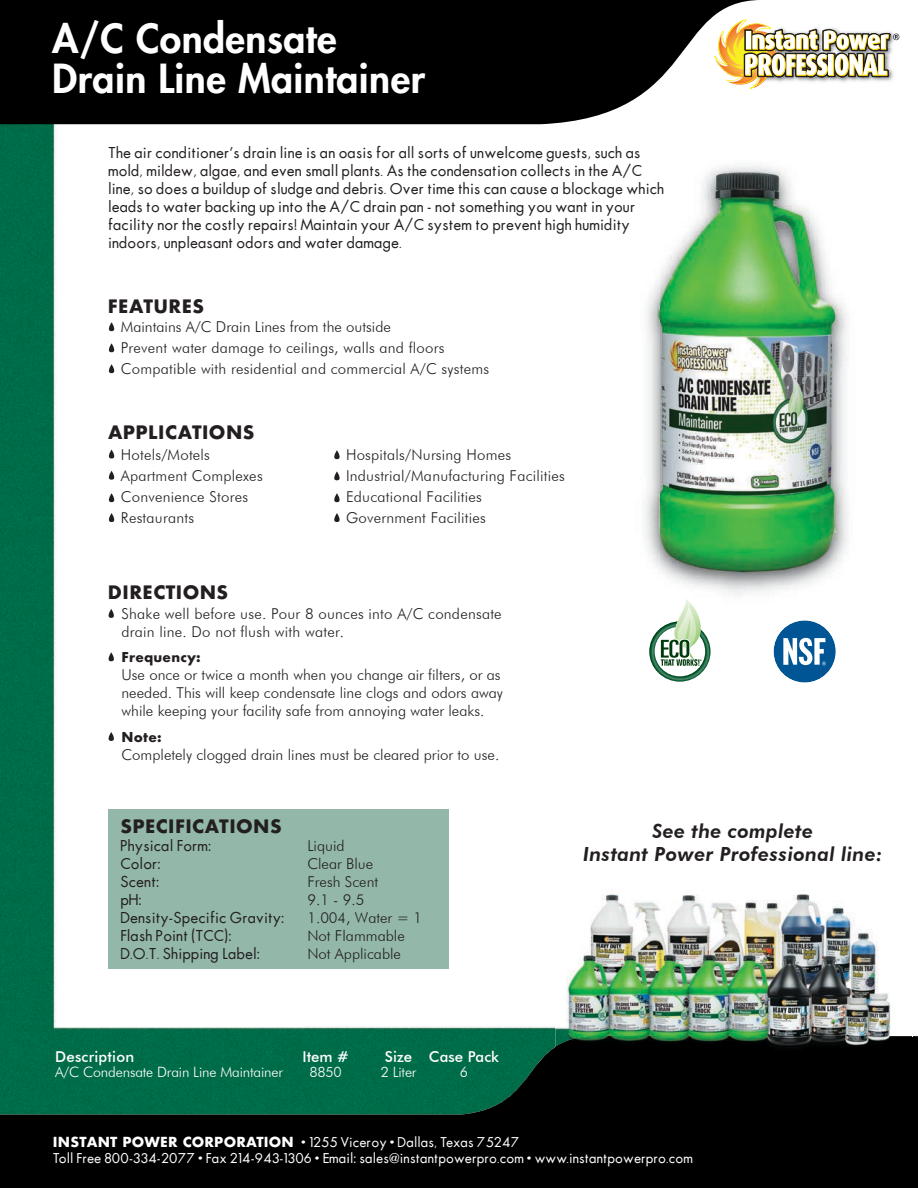
<style>
.page{position:relative;width:918px;height:1188px;background:#fff}
.page>*{position:absolute;margin:0;border:0;box-sizing:border-box;transform-origin:0 0}
.t1{font:800 39px/40.5px "Futura Std";letter-spacing:.01em;color:#fff}
.t2{font:italic 800 19.5px/23.4px "Futura BT";letter-spacing:.015em;color:#231f20;text-align:center}
.t3{font:700 18px "Futura";letter-spacing:.025em;color:#231f20}
.t4{font:300 15px/21px "Futura BT";letter-spacing:.015em;color:#231f20}
.t5{font:15px/18px "Futura";letter-spacing:.015em;color:#231f20}
.t6{font:500 15px "Futura BT";color:#fff}
.t7{font:700 15px "Futura PT";letter-spacing:.015em;color:#231f20}
.t8{font:300 14.25px "Futura BT";letter-spacing:-.01em;color:#fff}
.t9{font:13.5px/16.2px "Futura";letter-spacing:.015em;color:#fff}
.s1{font-weight:700}
</style>
<div class="page">
<img style="left:0;top:124px;width:304px;height:912px">
<img style="left:304px;top:124px;width:251px;height:912px">
<svg style="left:0;top:1036px;width:918px;height:152px;background:#002218"></svg>
<svg style="left:0;top:0;width:900px;height:124px;background:#242425"></svg>
<svg style="left:711px;top:16px;width:188px;height:76px"></svg>
<img style="left:660px;top:894px;width:231px;height:142px">
<img style="left:555px;top:894px;width:105px;height:142px">
<img style="left:555px;top:1036px;width:357px;height:27px">
<img style="left:525px;top:160px;width:324px;height:441px">
<svg style="left:106px;top:609px;width:10px;height:9px"></svg>
<svg style="left:106px;top:732px;width:10px;height:9px"></svg>
<svg style="left:106px;top:652px;width:10px;height:9px"></svg>
<svg style="left:106px;top:450px;width:11px;height:9px"></svg>
<svg style="left:332px;top:450px;width:10px;height:9px"></svg>
<svg style="left:106px;top:471px;width:11px;height:9px"></svg>
<svg style="left:106px;top:493px;width:11px;height:9px"></svg>
<svg style="left:106px;top:513px;width:11px;height:9px"></svg>
<svg style="left:332px;top:493px;width:10px;height:9px"></svg>
<svg style="left:332px;top:513px;width:10px;height:9px"></svg>
<svg style="left:332px;top:471px;width:10px;height:9px"></svg>
<svg style="left:106px;top:322px;width:11px;height:9px"></svg>
<svg style="left:106px;top:343px;width:11px;height:9px"></svg>
<svg style="left:106px;top:364px;width:11px;height:9px"></svg>
<div style="left:108px;top:809px;width:341px;height:160px;background:#93b8aa"></div>
<svg style="left:773px;top:620px;width:63px;height:63px"></svg>
<svg style="left:649px;top:598px;width:62px;height:84px"></svg>
<h1 class="t1" style="left:52px;top:18px;width:374px">A/C Condensate<br>Drain Line Maintainer</h1>
<p class="t5" style="left:108px;top:143px;width:558px">The air conditioner’s drain line is an oasis for all sorts of unwelcome guests, such as mold, mildew, algae, and even small plants. As the condensation collects in the A/C line, so does a buildup of sludge and debris. Over time this can cause a blockage which leads to water backing up into the A/C drain pan - not something you want in your facility nor the costly repairs! Maintain your A/C system to prevent high humidity indoors, unpleasant odors and water damage.</p>
<p class="t3" style="left:108px;top:293px;width:98px">FEATURES</p>
<p class="t4" style="left:121px;top:316px;width:370px">Maintains A/C Drain Lines from the outside<br>Prevent water damage to ceilings, walls and floors<br>Compatible with residential and commercial A/C systems</p>
<p class="t3" style="left:108px;top:420px;width:148px">APPLICATIONS</p>
<p class="t4" style="left:121px;top:444px;width:143px">Hotels/Motels<br>Apartment Complexes<br>Convenience Stores<br>Restaurants</p>
<p class="t3" style="left:108px;top:579px;width:122px">DIRECTIONS</p>
<p class="t4" style="left:346px;top:444px;width:220px">Hospitals/Nursing Homes<br>Industrial/Manufacturing Facilities<br>Educational Facilities<br>Government Facilities</p>
<p class="t4" style="left:122px;top:604px;width:382px;line-height:18px">Shake well before use. Pour 8 ounces into A/C condensate drain line. Do not flush with water.</p>
<p class="t7" style="left:122px;top:647px;width:81px">Frequency:</p>
<p class="t4" style="left:122px;top:666px;width:383px;line-height:18px">Use once or twice a month when you change air filters, or as needed. This will keep condensate line clogs and odors away while keeping your facility safe from annoying water leaks.</p>
<p class="t7" style="left:122px;top:727px;width:42px">Note:</p>
<p class="t4" style="left:122px;top:744px;width:379px">Completely clogged drain lines must be cleared prior to use.</p>
<p class="t3" style="left:120px;top:813px;width:163px">SPECIFICATIONS</p>
<p class="t5" style="left:120px;top:836px;width:93px">Physical Form:</p>
<p class="t4" style="left:307px;top:835px;width:39px">Liquid</p>
<p class="t5" style="left:120px;top:854px;width:42px">Color:</p>
<p class="t4" style="left:307px;top:853px;width:67px">Clear Blue</p>
<p class="t5" style="left:120px;top:872px;width:40px">Scent:</p>
<p class="t4" style="left:307px;top:871px;width:72px">Fresh Scent</p>
<p class="t5" style="left:120px;top:890px;width:23px">pH:</p>
<p class="t4" style="left:307px;top:889px;width:59px">9.1 - 9.5</p>
<p class="t5" style="left:120px;top:908px;width:166px">Density-Specific Gravity:</p>
<p class="t4" style="left:307px;top:907px;width:116px">1.004, Water = 1</p>
<p class="t5" style="left:120px;top:926px;width:113px">Flash Point (TCC):</p>
<p class="t4" style="left:307px;top:925px;width:99px">Not Flammable</p>
<p class="t5" style="left:120px;top:944px;width:141px">D.O.T. Shipping Label:</p>
<p class="t4" style="left:307px;top:943px;width:95px">Not Applicable</p>
<p class="t6" style="left:55px;top:1047px;width:81px">Description</p>
<p class="t6" style="left:302px;top:1047px;width:48px">Item #</p>
<p class="t6" style="left:385px;top:1047px;width:116px">Size Case Pack</p>
<p class="t8" style="left:55px;top:1063px;width:229px">A/C Condensate Drain Line Maintainer</p>
<p class="t8" style="left:309px;top:1063px;width:34px">8850</p>
<p class="t8" style="left:381px;top:1063px;width:37px">2 Liter</p>
<p class="t8" style="left:460px;top:1063px;width:10px">6</p>
<h2 class="t2" style="left:583px;top:819px;width:301px">See the complete<br>Instant Power Professional line:</h2>
<p class="t9" style="left:53px;top:1134px;width:641px"><span class="s1">INSTANT POWER CORPORATION</span> • 1255 Viceroy • Dallas, Texas 75247<br>Toll Free 800-334-2077 • Fax 214-943-1306 • Email: sales@instantpowerpro.com • www.instantpowerpro.com</p>
</div>
